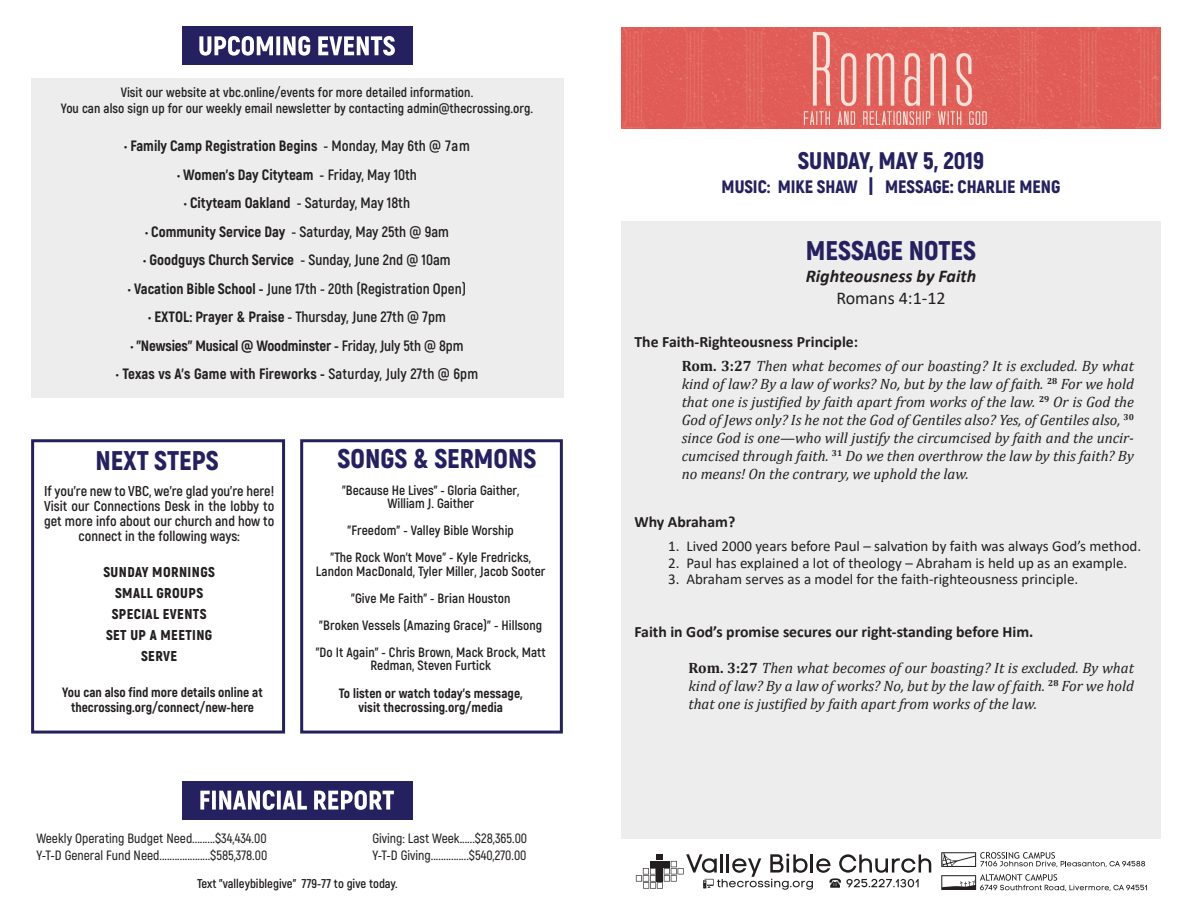
<style>
.page{position:relative;width:1188px;height:918px;background:#fff}
.page>*{position:absolute;margin:0;border:0;box-sizing:border-box;transform-origin:0 0}
.t1{font:900 27px "Akrobat";color:#252160}
.t2{font:900 24px "Akrobat";color:#252160}
.t3{font:900 18px "Akrobat";color:#252160}
.Message_Notes_-_Titl{font:italic 700 18px "Calibri";color:#231f20}
.Message_Notes_-_Titl-2{font:18px "Calibri";color:#231f20}
.Message_Notes_-_Main{font:700 15.75px "Calibri";color:#231f20}
.Message_Notes_-_Body{font:700 15.75px "Calibri";color:#231f20}
.Message_Notes_-_Vers{font:italic 15px/18px "Cambria";color:#231f20;text-align:justify}
.t4{font:700 15px "Akrobat";color:#231f20}
.Message_Notes_-_Body-2{font:15px "Calibri";color:#231f20}
.t5{font:800 15px "Akrobat";color:#231f20}
.t6{font:700 14.25px/15px "Akrobat";color:#231f20;text-align:center}
.t7{font:900 14.25px "Akrobat";letter-spacing:.03em;color:#231f20}
.Bulletin_Body_Centur{font:700 13.5px/13.5px "Akrobat";letter-spacing:.005em;color:#231f20;text-align:center}
.t8{font:600 13.5px "Akrobat";color:#231f20}
.t9{font:800 13.5px "Akrobat";color:#231f20}
.t10{font:700 12.75px "Akrobat";color:#231f20}
.s1{font-weight:700}
.s2{font-weight:800}
.s3{font-size:19.5px}
.s4{font-weight:700;font-style:normal}
</style>
<div class="page">
<div style="left:32px;top:78px;width:532px;height:319px;background:#ededed"></div>
<div style="left:621px;top:221px;width:540px;height:618px;background:#ededed"></div>
<svg style="left:941px;top:874px;width:206px;height:17px"></svg>
<svg style="left:941px;top:852px;width:204px;height:15px"></svg>
<svg style="left:636px;top:853px;width:295px;height:37px"></svg>
<div style="left:182px;top:26px;width:230px;height:39px;background:#252160"></div>
<svg style="left:199px;top:36px;width:196px;height:20px"></svg>
<div style="left:182px;top:781px;width:230px;height:39px;background:#252160"></div>
<svg style="left:200px;top:790px;width:194px;height:20px"></svg>
<div style="left:31px;top:439px;width:254px;height:295px;border:3px solid #252160"></div>
<div style="left:300px;top:439px;width:263px;height:295px;border:3px solid #252160"></div>
<img style="left:621px;top:27px;width:540px;height:102px">
<p class="Bulletin_Body_Centur" style="left:61px;top:84px;width:474px;line-height:15.8px">Visit our website at vbc.online/events for more detailed information.<br>You can also sign up for our weekly email newsletter by contacting admin@thecrossing.org.</p>
<p class="t5" style="left:124px;top:136px;width:347px"><span class="s1">•</span> Family Camp Registration Begins <span class="s1">- Monday, May 6th @ 7am</span></p>
<p class="t5" style="left:177px;top:165px;width:241px"><span class="s1">•</span> Women's Day Cityteam <span class="s1">- Friday, May 10th</span></p>
<p class="t4" style="left:184px;top:194px;width:228px">• <span class="s2">Cityteam Oakland</span> - Saturday, May 18th</p>
<p class="t4" style="left:145px;top:222px;width:305px">• <span class="s2">Community Service Day</span> - Saturday, May 25th @ 9am</p>
<p class="t4" style="left:143px;top:251px;width:309px">• <span class="s2">Goodguys Church Service</span> - Sunday, June 2nd @ 10am</p>
<p class="t4" style="left:128px;top:279px;width:340px">• <span class="s2">Vacation Bible School -</span> June 17th - 20th (Registration Open)</p>
<p class="t4" style="left:148px;top:308px;width:299px">• <span class="s2">EXTOL: Prayer &amp; Praise</span> - Thursday, June 27th @ 7pm</p>
<p class="t5" style="left:131px;top:336px;width:334px"><span class="s1">•</span> "Newsies" Musical @ Woodminster - <span class="s1">Friday, July 5th @ 8pm</span></p>
<p class="t5" style="left:116px;top:364px;width:364px"><span class="s1">•</span> Texas vs A's Game with Fireworks - <span class="s1">Saturday, July 27th @ 6pm</span></p>
<p class="t1" style="left:95px;top:443px;width:125px">NEXT STEPS</p>
<p class="t1" style="left:338px;top:441px;width:200px">SONGS &amp; SERMONS</p>
<p class="t6" style="left:44px;top:483px;width:232px">If you’re new to VBC, we’re glad you’re here!<br>Visit our Connections Desk in the lobby to get more info about our church and how to connect in the following ways:</p>
<p class="t7" style="left:103px;top:562px;width:113px">SUNDAY MORNINGS</p>
<p class="t7" style="left:115px;top:583px;width:90px">SMALL GROUPS</p>
<p class="t7" style="left:112px;top:604px;width:96px">SPECIAL EVENTS</p>
<p class="t7" style="left:106px;top:625px;width:108px">SET UP A MEETING</p>
<p class="t7" style="left:141px;top:646px;width:38px">SERVE</p>
<p class="t9" style="left:62px;top:683px;width:202px">You can also find more details online at</p>
<p class="t9" style="left:71px;top:698px;width:185px">thecrossing.org/connect/new-here</p>
<p class="Bulletin_Body_Centur" style="left:342px;top:483px;width:179px">"Because He Lives" - Gloria Gaither,<br>William J. Gaither</p>
<p class="Bulletin_Body_Centur" style="left:348px;top:524px;width:168px">"Freedom" - Valley Bible Worship</p>
<p class="Bulletin_Body_Centur" style="left:316px;top:551px;width:231px">"The Rock Won't Move" - Kyle Fredricks,<br>Landon MacDonald, Tyler Miller, Jacob Sooter</p>
<p class="Bulletin_Body_Centur" style="left:351px;top:591px;width:161px">"Give Me Faith" - Brian Houston</p>
<p class="Bulletin_Body_Centur" style="left:319px;top:618px;width:224px">"Broken Vessels (Amazing Grace)" - Hillsong</p>
<p class="Bulletin_Body_Centur" style="left:316px;top:645px;width:232px">"Do It Again" - Chris Brown, Mack Brock, Matt<br>Redman, Steven Furtick</p>
<p class="t9" style="left:339px;top:685px;width:185px">To listen or watch today's message,</p>
<p class="t9" style="left:358px;top:698px;width:146px">visit thecrossing.org/media</p>
<p class="t8" style="left:36px;top:830px;width:232px">Weekly Operating Budget Need.........$34,434.00</p>
<p class="t8" style="left:372px;top:830px;width:156px">Giving: Last Week......$28,365.00</p>
<p class="t8" style="left:36px;top:847px;width:232px">Y-T-D General Fund Need....................$585,378.00</p>
<p class="t8" style="left:372px;top:847px;width:156px">Y-T-D Giving...............$540,270.00</p>
<p class="t10" style="left:197px;top:876px;width:202px">Text "valleybiblegive" 779-77 to give today.</p>
<p class="t2" style="left:798px;top:145px;width:188px">SUNDAY, MAY 5, 2019</p>
<p class="t3" style="left:722px;top:175px;width:340px">MUSIC: MIKE SHAW <span class="s3">|</span> MESSAGE<span class="s3">:</span> CHARLIE MENG</p>
<p class="t1" style="left:806px;top:233px;width:172px">MESSAGE NOTES</p>
<p class="Message_Notes_-_Titl" style="left:806px;top:263px;width:172px">Righteousness by Faith</p>
<p class="Message_Notes_-_Titl-2" style="left:836px;top:285px;width:111px">Romans 4:1-12</p>
<p class="Message_Notes_-_Body" style="left:634px;top:331px;width:225px">The Faith-Righteousness Principle:</p>
<p class="Message_Notes_-_Vers" style="left:682px;top:356px;width:454px"><span class="s4">Rom. 3:27</span> Then what becomes of our boasting? It is excluded. By what kind of law? By a law of works? No, but by the law of faith. <sup>28</sup> For we hold that one is justified by faith apart from works of the law. <sup>29</sup> Or is God the God of Jews only? Is he not the God of Gentiles also? Yes, of Gentiles also, <sup>30 </sup>since God is one—who will justify the circumcised by faith and the uncir&shy;cumcised through faith. <sup>31</sup> Do we then overthrow the law by this faith? By no means! On the contrary, we uphold the law.</p>
<p class="Message_Notes_-_Body" style="left:634px;top:511px;width:102px">Why Abraham?</p>
<p class="Message_Notes_-_Body-2" style="left:668px;top:536px;width:475px">1. Lived 2000 years before Paul – salvation by faith was always God’s method.</p>
<p class="Message_Notes_-_Body-2" style="left:668px;top:552px;width:461px">2. Paul has explained a lot of theology – Abraham is held up as an example.</p>
<p class="Message_Notes_-_Body-2" style="left:668px;top:569px;width:412px">3. Abraham serves as a model for the faith-righteousness principle.</p>
<p class="Message_Notes_-_Main" style="left:634px;top:620px;width:400px">Faith in God’s promise secures our right-standing before Him.</p>
<p class="Message_Notes_-_Vers" style="left:688px;top:659px;width:447px"><span class="s4">Rom. 3:27</span> Then what becomes of our boasting? It is excluded. By what kind of law? By a law of works? No, but by the law of faith. <sup>28</sup> For we hold that one is justified by faith apart from works of the law.</p>
</div>
